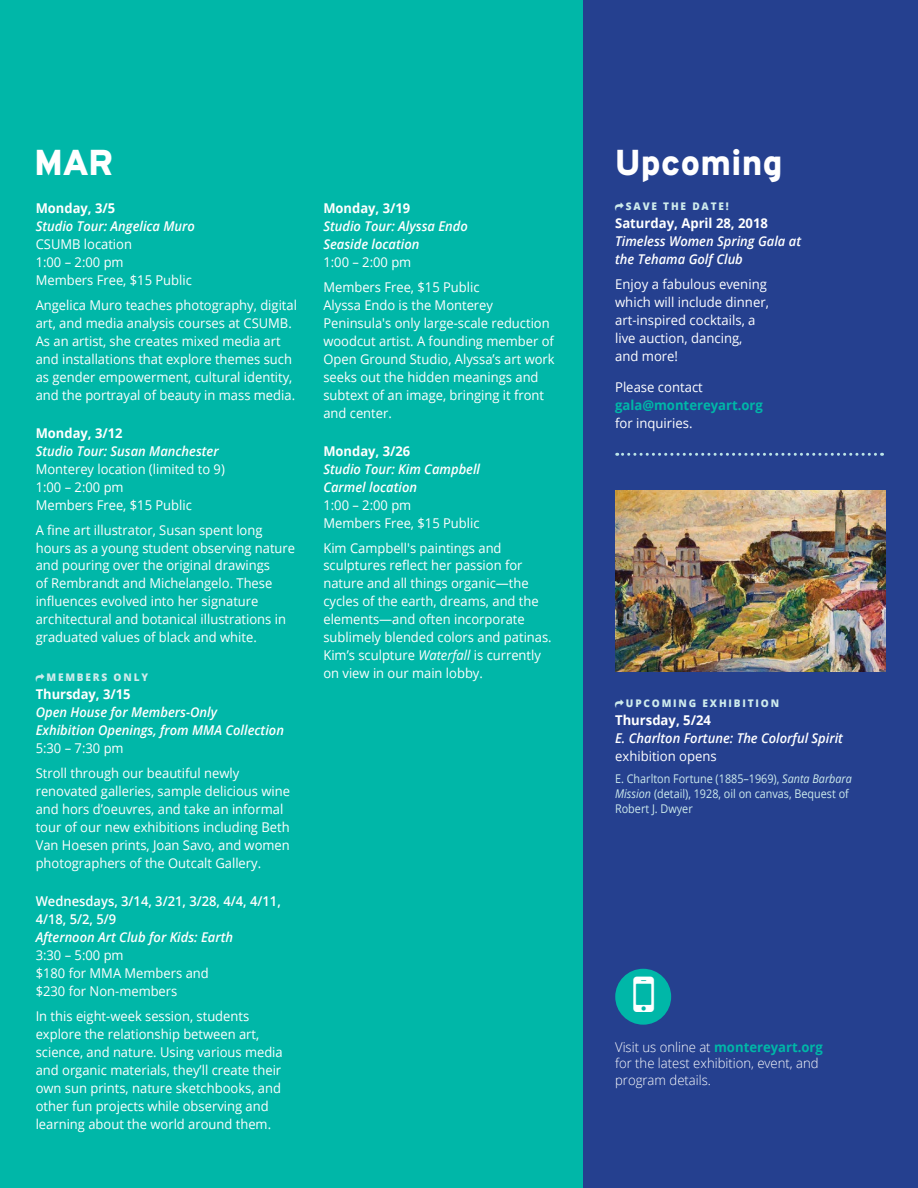
<style>
.page{position:relative;width:918px;height:1188px;background:#fff}
.page>*{position:absolute;margin:0;border:0;box-sizing:border-box;transform-origin:0 0}
.t1{font:800 36px "Overpass";letter-spacing:-.005em;color:#fff}
.t2{font:13.5px/18px "Open Sans";color:#fff;scale:.96 1}
.t3{font:italic 600 13.5px/18px "Open Sans";color:#fff;scale:.96 1}
.t4{font:13.5px/18px "Open Sans";color:#fff}
.t5{font:300 13.5px/16.5px "Open Sans";color:#fff}
.t6{font:700 13.5px "Open Sans";color:#fff;scale:.96 1}
.t7{font:600 13.5px/18px "Open Sans";color:#fff;scale:.96 1}
.t8{font:700 13.5px "Open Sans";color:#fff}
.t9{font:700 13.5px "Open Sans";color:#00b7a8}
.t10{font:12px/15px "Open Sans";color:#ceebec;scale:.9 1}
.t11{font:800 10.5px "Open Sans";letter-spacing:.18em;color:#ceebec;scale:.96 1}
.s1{font-style:italic}
.s2{font-weight:700;color:#00b7a8}
</style>
<div class="page">
<div style="left:1px;top:0;width:582px;height:1188px;background:#00b7a8"></div>
<div style="left:583px;top:0;width:335px;height:1188px;background:#25408f"></div>
<div style="left:615px;top:969px;width:56px;height:56px;background:#00b7a8;border-radius:50%"></div>
<svg style="left:617px;top:453px;width:259px;height:3px"></svg>
<img style="left:615px;top:490px;width:270px;height:182px">
<h1 class="t1" style="left:34px;top:140px;width:81px">MAR</h1>
<p class="t6" style="left:36px;top:198px;width:84px">Monday, 3/5</p>
<p class="t3" style="left:36px;top:217px;width:167px">Studio Tour: Angelica Muro</p>
<p class="t2" style="left:36px;top:235px;width:164px">CSUMB location<br>1:00 – 2:00 pm<br>Members Free, $15 Public</p>
<p class="t2" style="left:36px;top:295px;width:274px">Angelica Muro teaches photography, digital art, and media analysis courses at CSUMB.<br>As an artist, she creates mixed media art and installations that explore themes such as gender empowerment, cultural identity, and the portrayal of beauty in mass media.</p>
<p class="t6" style="left:36px;top:423px;width:92px">Monday, 3/12</p>
<p class="t3" style="left:36px;top:442px;width:192px">Studio Tour: Susan Manchester</p>
<p class="t2" style="left:36px;top:460px;width:199px">Monterey location (limited to 9)<br>1:00 – 2:00 pm<br>Members Free, $15 Public</p>
<p class="t2" style="left:36px;top:520px;width:272px">A fine art illustrator, Susan spent long hours as a young student observing nature and pouring over the original drawings<br>of Rembrandt and Michelangelo. These influences evolved into her signature architectural and botanical illustrations in graduated values of black and white.</p>
<p class="t11" style="left:47px;top:670px;width:107px">MEMBERS ONLY</p>
<p class="t6" style="left:36px;top:684px;width:100px">Thursday, 3/15</p>
<p class="t3" style="left:36px;top:703px;width:260px">Open House for Members-Only<br>Exhibition Openings, from MMA Collection</p>
<p class="t2" style="left:36px;top:735px;width:214px;line-height:24.8px">5:30 – 7:30 pm<br>Stroll through our beautiful newly</p>
<p class="t2" style="left:36px;top:781px;width:266px">renovated galleries, sample delicious wine and hors d’oeuvres, and take an informal tour of our new exhibitions including Beth Van Hoesen prints, Joan Savo, and women photographers of the Outcalt Gallery.</p>
<p class="t7" style="left:36px;top:892px;width:257px">Wednesdays, 3/14, 3/21, 3/28, 4/4, 4/11,<br>4/18, 5/2, 5/9</p>
<p class="t3" style="left:36px;top:928px;width:207px">Afternoon Art Club for Kids: Earth</p>
<p class="t2" style="left:36px;top:946px;width:182px">3:30 – 5:00 pm<br>$180 for MMA Members and $230 for Non-members</p>
<p class="t2" style="left:36px;top:1006px;width:259px">In this eight-week session, students explore the relationship between art, science, and nature. Using various media and organic materials, they’ll create their own sun prints, nature sketchbooks, and other fun projects while observing and learning about the world around them.</p>
<p class="t6" style="left:323px;top:198px;width:92px">Monday, 3/19</p>
<p class="t3" style="left:323px;top:217px;width:152px">Studio Tour: Alyssa Endo<br>Seaside location</p>
<p class="t2" style="left:323px;top:249px;width:164px;line-height:24.8px">1:00 – 2:00 pm<br>Members Free, $15 Public</p>
<p class="t2" style="left:323px;top:295px;width:242px">Alyssa Endo is the Monterey<br>Peninsula's only large-scale reduction woodcut artist. A founding member of<br>Open Ground Studio, Alyssa’s art work seeks out the hidden meanings and subtext of an image, bringing it front and center.</p>
<p class="t6" style="left:323px;top:441px;width:92px">Monday, 3/26</p>
<p class="t3" style="left:323px;top:460px;width:165px">Studio Tour: Kim Campbell<br>Carmel location</p>
<p class="t2" style="left:323px;top:496px;width:164px">1:00 – 2:00 pm<br>Members Free, $15 Public</p>
<p class="t2" style="left:323px;top:538px;width:239px">Kim Campbell's paintings and sculptures reflect her passion for nature and all things organic—the cycles of the earth, dreams, and the elements—and often incorporate sublimely blended colors and patinas.<br>Kim’s sculpture <span class="s1">Waterfall</span> is currently on view in our main lobby.</p>
<h1 class="t1" style="left:615px;top:140px;width:170px">Upcoming</h1>
<p class="t11" style="left:626px;top:199px;width:109px">SAVE THE DATE!</p>
<p class="t8" style="left:615px;top:214px;width:154px">Saturday, April 28, 2018</p>
<p class="t3" style="left:615px;top:232px;width:195px">Timeless Women Spring Gala at the Tehama Golf Club</p>
<p class="t4" style="left:615px;top:274px;width:155px">Enjoy a fabulous evening which will include dinner, art-inspired cocktails, a live auction, dancing, and more!</p>
<p class="t4" style="left:615px;top:378px;width:89px">Please contact</p>
<p class="t9" style="left:615px;top:396px;width:149px">gala@montereyart.org</p>
<p class="t4" style="left:615px;top:414px;width:79px">for inquiries.</p>
<p class="t11" style="left:626px;top:696px;width:161px">UPCOMING EXHIBITION</p>
<p class="t8" style="left:615px;top:711px;width:97px">Thursday, 5/24</p>
<p class="t3" style="left:615px;top:729px;width:239px">E. Charlton Fortune: The Colorful Spirit</p>
<p class="t4" style="left:615px;top:747px;width:103px">exhibition opens</p>
<p class="t10" style="left:615px;top:771px;width:265px">E. Charlton Fortune (1885–1969), <span class="s1">Santa Barbara<br>Mission</span> (detail), 1928, oil on canvas, Bequest of<br>Robert J. Dwyer</p>
<p class="t5" style="left:615px;top:1038px;width:209px">Visit us online at <span class="s2">montereyart.org </span>for the latest exhibition, event, and program details.</p>
</div>
